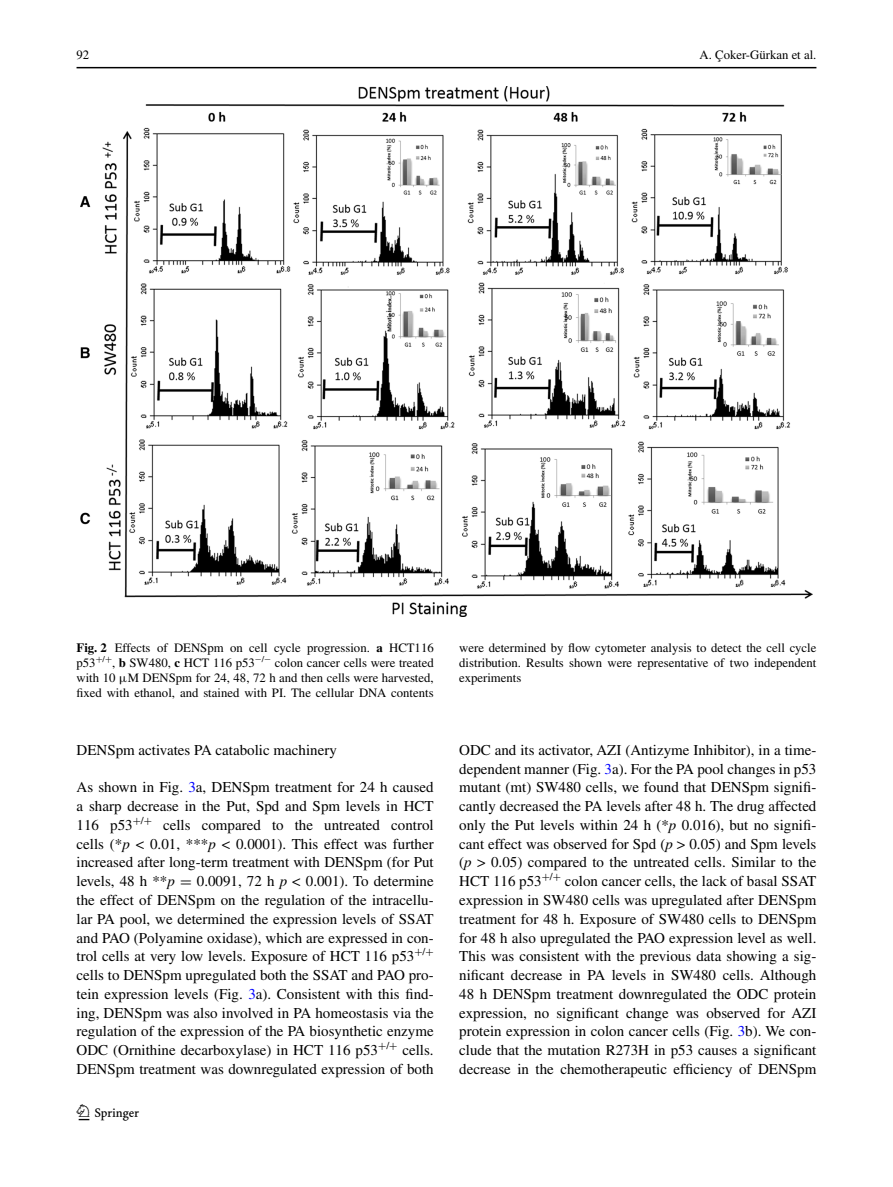
<style>
.page{position:relative;width:893px;height:1187px;background:#fff}
.page>*{position:absolute;margin:0;border:0;box-sizing:border-box;transform-origin:0 0}
.t1{font:22.5px "Springnew";color:#000}
.t2{font:15px/18.8px "Times";color:#000;text-align:justify}
.t3{font:12.75px/15px "Times";color:#000;text-align:justify}
.s1{font-weight:700}
.s2{font-family:"MTGU"}
.s3{color:#00f}
.s4{font-style:italic}
.s5{font-family:"MTSY"}
</style>
<div class="page">
<hr style="left:77px;top:67px;width:739px;height:1px;background:#000">
<img style="left:81px;top:87px;width:731px;height:529px">
<p class="t3" style="left:77px;top:48px;width:14px">92</p>
<p class="t3" style="left:700px;top:48px;width:118px">A. Çoker-Gürkan et al.</p>
<p class="t3" style="left:77px;top:640px;width:359px"><span class="s1">Fig. 2</span> Effects of DENSpm on cell cycle progression. <span class="s1">a</span> HCT116 p53<sup>+</sup><sup>/</sup><sup>+</sup>, <span class="s1">b</span> SW480, <span class="s1">c</span> HCT 116 p53<sup>−</sup><sup>/</sup><sup>−</sup> colon cancer cells were treated with 10 <span class="s2">μ</span>M DENSpm for 24, 48, 72 h and then cells were harvested, fixed with ethanol, and stained with PI. The cellular DNA contents</p>
<p class="t3" style="left:459px;top:640px;width:359px">were determined by flow cytometer analysis to detect the cell cycle distribution. Results shown were representative of two independent experiments</p>
<p class="t2" style="left:77px;top:740px;width:262px">DENSpm activates PA catabolic machinery</p>
<p class="t2" style="left:77px;top:777px;width:359px">As shown in Fig. <span class="s3">3</span>a, DENSpm treatment for 24 h caused a sharp decrease in the Put, Spd and Spm levels in HCT 116 p53<sup>+</sup><sup>/</sup><sup>+</sup> cells compared to the untreated control cells (*<span class="s4">p</span> &lt; 0.01, ***<span class="s4">p</span> &lt; 0.0001). This effect was further increased after long-term treatment with DENSpm (for Put levels, 48 h **<span class="s4">p</span> <span class="s5">=</span> 0.0091, 72 h <span class="s4">p</span> &lt; 0.001). To determine the effect of DENSpm on the regulation of the intracellu&shy;lar PA pool, we determined the expression levels of SSAT and PAO (Polyamine oxidase), which are expressed in con&shy;trol cells at very low levels. Exposure of HCT 116 p53<sup>+</sup><sup>/</sup><sup>+ </sup>cells to DENSpm upregulated both the SSAT and PAO pro&shy;tein expression levels (Fig. <span class="s3">3</span>a). Consistent with this find&shy;ing, DENSpm was also involved in PA homeostasis via the regulation of the expression of the PA biosynthetic enzyme ODC (Ornithine decarboxylase) in HCT 116 p53<sup>+</sup><sup>/</sup><sup>+</sup> cells.<br>DENSpm treatment was downregulated expression of both</p>
<h1 class="t1" style="left:79px;top:1104px;width:62px">1 3</h1>
<p class="t2" style="left:459px;top:740px;width:359px">ODC and its activator, AZI (Antizyme Inhibitor), in a time&shy;dependent manner (Fig. <span class="s3">3</span>a). For the PA pool changes in p53 mutant (mt) SW480 cells, we found that DENSpm signifi&shy;cantly decreased the PA levels after 48 h. The drug affected only the Put levels within 24 h (*<span class="s4">p</span> 0.016), but no signifi&shy;cant effect was observed for Spd (<span class="s4">p</span> &gt; 0.05) and Spm levels (<span class="s4">p</span> &gt; 0.05) compared to the untreated cells. Similar to the HCT 116 p53<sup>+</sup><sup>/</sup><sup>+</sup> colon cancer cells, the lack of basal SSAT expression in SW480 cells was upregulated after DENSpm treatment for 48 h. Exposure of SW480 cells to DENSpm for 48 h also upregulated the PAO expression level as well.<br>This was consistent with the previous data showing a sig&shy;nificant decrease in PA levels in SW480 cells. Although 48 h DENSpm treatment downregulated the ODC protein expression, no significant change was observed for AZI protein expression in colon cancer cells (Fig. <span class="s3">3</span>b). We con&shy;clude that the mutation R273H in p53 causes a significant decrease in the chemotherapeutic efficiency of DENSpm</p>
</div>
